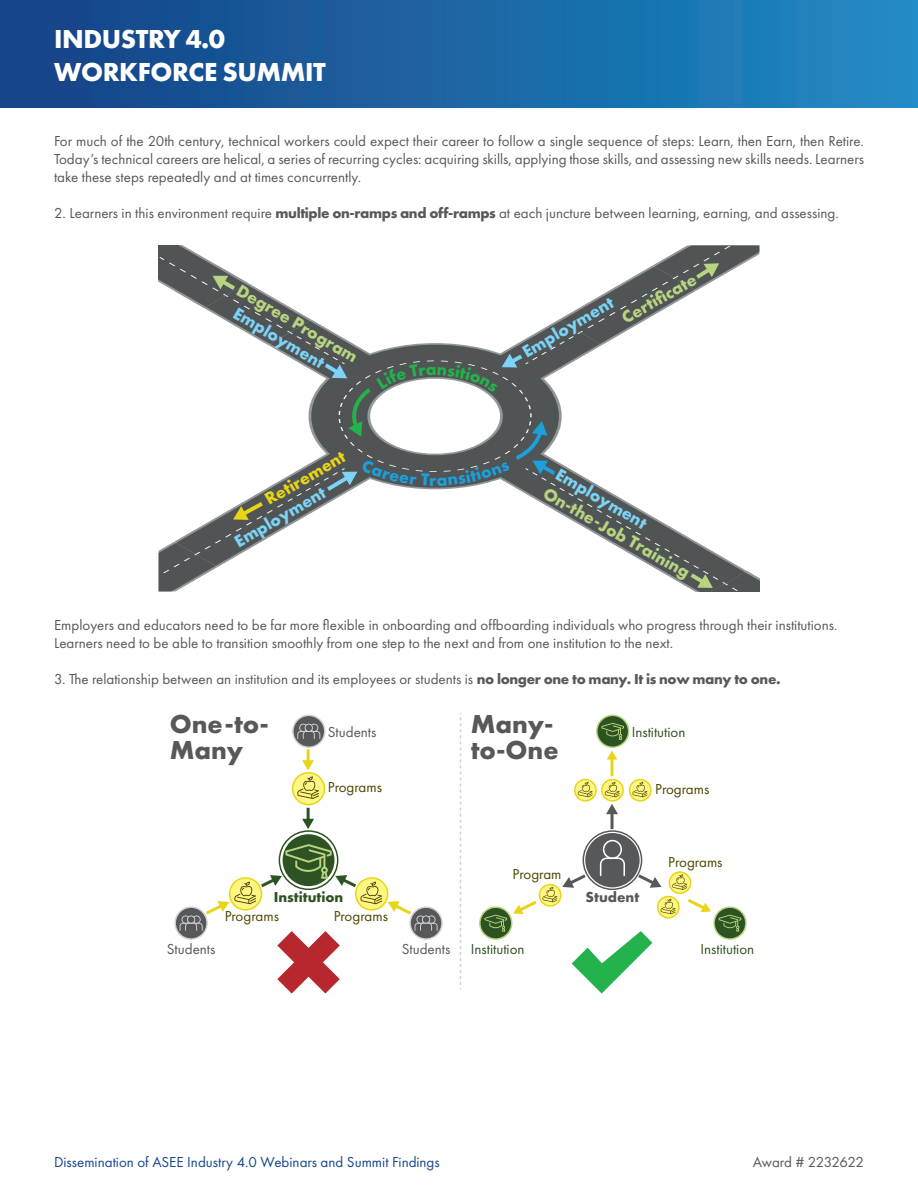
<style>
.page{position:relative;width:918px;height:1188px;background:#fff}
.page>*{position:absolute;margin:0;border:0;box-sizing:border-box;transform-origin:0 0}
.t1{font:700 27px/32.4px "Futura PT";letter-spacing:-.015em;color:#fff}
.t2{font:700 27px/25.5px "Futura PT";color:#57585a}
.t3{font:700 17.7px "Futura PT";color:#b8d481}
.t4{font:700 17.7px "Futura PT";color:#7cd3f6}
.t5{font:700 17.7px "Futura PT";color:#e9d416}
.t6{font:700 17.7px "Futura PT";color:#1ba0db}
.t7{font:15px/18px "Futura PT";color:#57585a;text-align:justify}
.t8{font:15px "Futura PT";color:#17468a}
.t9{font:15px "Futura PT";color:#4d4700}
.t10{font:15px "Futura PT";color:#2c5321}
.t11{font:15px "Futura PT";letter-spacing:-.035em;color:#57585a}
.t12{font:700 15px "Futura PT";color:#2c5321}
.t13{font:700 15px "Futura PT";color:#57585a}
.s1{font-weight:700}
</style>
<div class="page">
<div style="left:0;top:0;width:918px;height:108px;background:linear-gradient(to right,#164185,#208ac4)"></div>
<svg style="left:460px;top:713px;width:1px;height:276px"></svg>
<svg style="left:174px;top:715px;width:269px;height:279px"></svg>
<hr style="left:611px;top:758px;width:3px;height:18px;background:#e9d416">
<svg style="left:596px;top:715px;width:33px;height:45px"></svg>
<hr style="left:611px;top:812px;width:3px;height:17px;background:#57585a">
<svg style="left:574px;top:779px;width:78px;height:35px"></svg>
<svg style="left:479px;top:830px;width:268px;height:164px"></svg>
<svg style="left:159px;top:245px;width:600px;height:346px"></svg>
<h1 class="t1" style="left:54px;top:22px;width:273px">INDUSTRY 4.0<br>WORKFORCE SUMMIT</h1>
<p class="t7" style="left:54px;top:132px;width:812px">For much of the 20th century, technical workers could expect their career to follow a single sequence of steps: Learn, then Earn, then Retire.<br>Today’s technical careers are helical, a series of recurring cycles: acquiring skills, applying those skills, and assessing new skills needs. Learners take these steps repeatedly and at times concurrently.</p>
<p class="t7" style="left:54px;top:204px;width:786px">2. Learners in this environment require <span class="s1">multiple on-ramps and off-ramps</span> at each juncture between learning, earning, and assessing.</p>
<p class="t3" style="left:244px;top:279px;width:139px;rotate:30deg">Degree Program</p>
<p class="t3" style="left:617px;top:309px;width:85px;rotate:-30deg">Certifi cate</p>
<p class="t4" style="left:518px;top:343px;width:104px;rotate:-30deg">Employment</p>
<p class="t4" style="left:240px;top:302px;width:104px;rotate:30deg">Employment</p>
<p class="t5" style="left:260px;top:490px;width:92px;rotate:-30deg">Retirement</p>
<p class="t4" style="left:230px;top:533px;width:104px;rotate:-30deg">Employment</p>
<p class="t6" style="left:429px;top:468px;width:9px">r</p>
<p class="t4" style="left:563px;top:463px;width:104px;rotate:30deg">Employment</p>
<p class="t3" style="left:551px;top:481px;width:167px;rotate:30deg">On-the-Job Training</p>
<p class="t7" style="left:54px;top:616px;width:785px">Employers and educators need to be far more flexible in onboarding and offboarding individuals who progress through their institutions.<br>Learners need to be able to transition smoothly from one step to the next and from one institution to the next.</p>
<p class="t7" style="left:54px;top:670px;width:728px">3. The relationship between an institution and its employees or students is <span class="s1">no longer one to many. It is now many to one.</span></p>
<p class="t2" style="left:170px;top:711px;width:101px">One-to-<br>Many</p>
<p class="t7" style="left:328px;top:723px;width:50px">Students</p>
<p class="t2" style="left:471px;top:711px;width:89px">Many&shy;to-One</p>
<p class="t10" style="left:632px;top:723px;width:55px">Institution</p>
<p class="t9" style="left:328px;top:779px;width:56px">Programs</p>
<p class="t9" style="left:655px;top:780px;width:56px">Programs</p>
<p class="t7" style="left:167px;top:940px;width:50px">Students</p>
<p class="t12" style="left:274px;top:887px;width:71px">Institution</p>
<p class="t9" style="left:225px;top:907px;width:56px">Programs</p>
<p class="t9" style="left:334px;top:907px;width:56px">Programs</p>
<p class="t7" style="left:402px;top:940px;width:50px">Students</p>
<p class="t9" style="left:513px;top:865px;width:50px">Program</p>
<p class="t13" style="left:586px;top:887px;width:55px">Student</p>
<p class="t9" style="left:668px;top:853px;width:56px">Programs</p>
<p class="t10" style="left:471px;top:940px;width:55px">Institution</p>
<p class="t10" style="left:701px;top:940px;width:55px">Institution</p>
<p class="t8" style="left:54px;top:1153px;width:387px">Dissemination of ASEE Industry 4.0 Webinars and Summit Findings</p>
<p class="t11" style="left:753px;top:1153px;width:113px">Award # 2232622</p>
</div>
